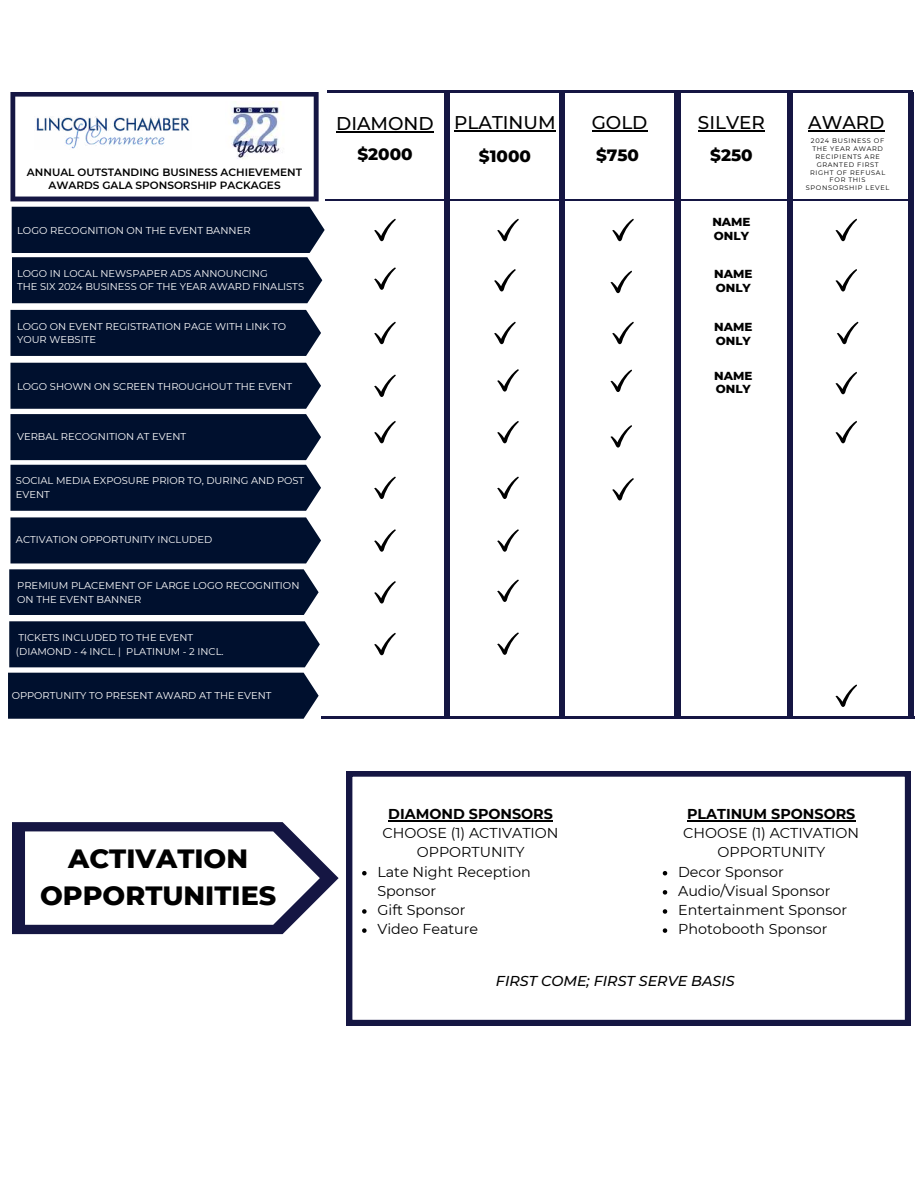
<style>
.page{position:relative;width:918px;height:1188px;background:#fff}
.page>*{position:absolute;margin:0;border:0;box-sizing:border-box;transform-origin:0 0}
.t1{font:800 27px/37.2px "Montserrat";color:#000;text-align:center}
.t2{font:500 18.45px "Montserrat";color:#000}
.t3{font:800 16.8px "Montserrat";color:#000}
.t4{font:14.25px "Montserrat";color:#000}
.t5{font:700 14.25px "Montserrat";color:#000}
.t6{font:italic 500 14.25px "Montserrat";color:#000}
.t7{font:800 11.85px/13.8px "Montserrat";color:#000}
.t8{font:600 10.5px/12.9px "Montserrat";color:#000;text-align:center}
.t9{font:10.05px/13.8px "Montserrat";color:#fff}
.t10{font:9.9px/13.6px "Montserrat";color:#fff}
.t11{font:6.6px/7.8px "Montserrat";letter-spacing:.1em;color:#000;text-align:center}
</style>
<div class="page">
<hr style="left:445px;top:92px;width:4px;height:627px;background:#151643">
<div style="left:559px;top:92px;width:5px;height:627px;background:#151643"></div>
<div style="left:675px;top:92px;width:5px;height:627px;background:#151643"></div>
<div style="left:787px;top:92px;width:5px;height:627px;background:#151643"></div>
<hr style="left:325px;top:199px;width:585px;height:2px;background:#151643">
<svg style="left:374px;top:374px;width:21px;height:23px"></svg>
<div style="left:10px;top:310px;width:311px;height:46px;background:#00102e"></div>
<div style="left:9px;top:569px;width:310px;height:46px;background:#00102e"></div>
<div style="left:9px;top:621px;width:311px;height:46px;background:#00102e"></div>
<div style="left:8px;top:673px;width:311px;height:46px;background:#00102e"></div>
<svg style="left:12px;top:207px;width:313px;height:96px;background:#12213c"></svg>
<svg style="left:374px;top:421px;width:21px;height:22px"></svg>
<svg style="left:374px;top:477px;width:21px;height:22px"></svg>
<svg style="left:374px;top:529px;width:21px;height:23px"></svg>
<svg style="left:374px;top:581px;width:21px;height:23px"></svg>
<svg style="left:494px;top:269px;width:21px;height:22px"></svg>
<svg style="left:497px;top:369px;width:21px;height:23px"></svg>
<svg style="left:497px;top:421px;width:21px;height:22px"></svg>
<svg style="left:497px;top:477px;width:21px;height:22px"></svg>
<svg style="left:610px;top:271px;width:22px;height:22px"></svg>
<svg style="left:612px;top:322px;width:21px;height:22px"></svg>
<svg style="left:610px;top:370px;width:22px;height:22px"></svg>
<svg style="left:610px;top:425px;width:22px;height:23px"></svg>
<svg style="left:835px;top:269px;width:22px;height:22px"></svg>
<svg style="left:837px;top:322px;width:21px;height:22px"></svg>
<svg style="left:835px;top:372px;width:22px;height:22px"></svg>
<svg style="left:835px;top:421px;width:22px;height:22px"></svg>
<svg style="left:835px;top:684px;width:22px;height:23px"></svg>
<div style="left:10px;top:517px;width:311px;height:46px;background:#00102e"></div>
<svg style="left:497px;top:529px;width:21px;height:23px"></svg>
<svg style="left:612px;top:478px;width:21px;height:22px"></svg>
<svg style="left:374px;top:633px;width:21px;height:22px"></svg>
<svg style="left:10px;top:363px;width:311px;height:148px;background:#172541"></svg>
<svg style="left:10px;top:92px;width:309px;height:109px"></svg>
<img style="left:34px;top:116px;width:158px;height:34px">
<svg style="left:497px;top:219px;width:21px;height:22px"></svg>
<svg style="left:374px;top:219px;width:21px;height:22px"></svg>
<svg style="left:612px;top:219px;width:21px;height:22px"></svg>
<svg style="left:835px;top:219px;width:22px;height:22px"></svg>
<svg style="left:374px;top:322px;width:21px;height:22px"></svg>
<svg style="left:374px;top:267px;width:21px;height:23px"></svg>
<svg style="left:494px;top:322px;width:21px;height:22px"></svg>
<svg style="left:12px;top:822px;width:327px;height:112px"></svg>
<svg style="left:347px;top:771px;width:563px;height:254px"></svg>
<hr style="left:808px;top:130px;width:76px;height:2px;background:#000">
<hr style="left:321px;top:717px;width:593px;height:2px;background:#151643">
<div style="left:908px;top:92px;width:5px;height:627px;background:#151643"></div>
<hr style="left:327px;top:91px;width:586px;height:2px;background:#151643">
<svg style="left:497px;top:579px;width:21px;height:23px"></svg>
<img style="left:226px;top:101px;width:58px;height:59px">
<hr style="left:388px;top:820px;width:165px;height:1px;background:#000">
<svg style="left:362px;top:871px;width:5px;height:4px"></svg>
<svg style="left:362px;top:909px;width:5px;height:5px"></svg>
<svg style="left:362px;top:928px;width:5px;height:5px"></svg>
<hr style="left:687px;top:820px;width:168px;height:1px;background:#000">
<svg style="left:663px;top:871px;width:4px;height:4px"></svg>
<svg style="left:663px;top:890px;width:4px;height:5px"></svg>
<svg style="left:663px;top:909px;width:4px;height:5px"></svg>
<svg style="left:663px;top:928px;width:4px;height:5px"></svg>
<hr style="left:336px;top:131px;width:98px;height:1px;background:#000">
<hr style="left:454px;top:130px;width:102px;height:2px;background:#000">
<hr style="left:592px;top:130px;width:56px;height:2px;background:#000">
<hr style="left:698px;top:130px;width:67px;height:2px;background:#000">
<svg style="left:497px;top:632px;width:21px;height:23px"></svg>
<p class="t8" style="left:27px;top:165px;width:277px">ANNUAL OUTSTANDING BUSINESS ACHIEVEMENT<br>AWARDS GALA SPONSORSHIP PACKAGES</p>
<p class="t9" style="left:17px;top:223px;width:235px">LOGO RECOGNITION ON THE EVENT BANNER</p>
<p class="t10" style="left:17px;top:266px;width:289px">LOGO IN LOCAL NEWSPAPER ADS ANNOUNCING<br>THE SIX 2024 BUSINESS OF THE YEAR AWARD FINALISTS</p>
<p class="t10" style="left:17px;top:319px;width:271px">LOGO ON EVENT REGISTRATION PAGE WITH LINK TO<br>YOUR WEBSITE</p>
<p class="t10" style="left:17px;top:379px;width:276px">LOGO SHOWN ON SCREEN THROUGHOUT THE EVENT</p>
<p class="t10" style="left:17px;top:429px;width:171px">VERBAL RECOGNITION AT EVENT</p>
<p class="t10" style="left:16px;top:474px;width:290px">SOCIAL MEDIA EXPOSURE PRIOR TO, DURING AND POST<br>EVENT</p>
<p class="t10" style="left:16px;top:532px;width:198px">ACTIVATION OPPORTUNITY INCLUDED</p>
<p class="t9" style="left:17px;top:578px;width:284px">PREMIUM PLACEMENT OF LARGE LOGO RECOGNITION<br>ON THE EVENT BANNER</p>
<p class="t10" style="left:16px;top:630px;width:209px">TICKETS INCLUDED TO THE EVENT (DIAMOND - 4 INCL. | PLATINUM - 2 INCL.</p>
<p class="t10" style="left:12px;top:689px;width:261px">OPPORTUNITY TO PRESENT AWARD AT THE EVENT</p>
<h2 class="t2" style="left:336px;top:110px;width:221px">DIAMOND PLATINUM</h2>
<h2 class="t2" style="left:592px;top:110px;width:57px">GOLD</h2>
<h2 class="t2" style="left:698px;top:110px;width:68px">SILVER</h2>
<h3 class="t3" style="left:357px;top:142px;width:57px">$2000</h3>
<h3 class="t3" style="left:479px;top:143px;width:54px">$1000</h3>
<h3 class="t3" style="left:596px;top:143px;width:45px">$750</h3>
<h3 class="t3" style="left:710px;top:143px;width:44px">$250</h3>
<p class="t7" style="left:712px;top:215px;width:40px">NAME<br>ONLY</p>
<p class="t7" style="left:714px;top:266px;width:40px">NAME<br>ONLY</p>
<p class="t7" style="left:714px;top:319px;width:40px">NAME<br>ONLY</p>
<p class="t7" style="left:714px;top:368px;width:40px">NAME<br>ONLY</p>
<h2 class="t2" style="left:808px;top:110px;width:78px">AWARD</h2>
<p class="t11" style="left:806px;top:137px;width:85px">2024 BUSINESS OF<br>THE YEAR AWARD<br>RECIPIENTS ARE<br>GRANTED FIRST<br>RIGHT OF REFUSAL<br>FOR THIS<br>SPONSORSHIP LEVEL</p>
<h1 class="t1" style="left:40px;top:838px;width:238px">ACTIVATION<br>OPPORTUNITIES</h1>
<h3 class="t5" style="left:388px;top:804px;width:166px">DIAMOND SPONSORS</h3>
<h3 class="t4" style="left:383px;top:824px;width:177px">CHOOSE (1) ACTIVATION</h3>
<h3 class="t4" style="left:417px;top:843px;width:109px">OPPORTUNITY</h3>
<h3 class="t4" style="left:377px;top:862px;width:155px">Late Night Reception</h3>
<h3 class="t4" style="left:377px;top:881px;width:60px">Sponsor</h3>
<h3 class="t4" style="left:377px;top:900px;width:90px">Gift Sponsor</h3>
<h3 class="t4" style="left:377px;top:919px;width:102px">Video Feature</h3>
<h3 class="t5" style="left:687px;top:804px;width:170px">PLATINUM SPONSORS</h3>
<h3 class="t4" style="left:683px;top:824px;width:177px">CHOOSE (1) ACTIVATION</h3>
<h3 class="t4" style="left:717px;top:843px;width:109px">OPPORTUNITY</h3>
<h3 class="t4" style="left:678px;top:862px;width:107px">Decor Sponsor</h3>
<h3 class="t4" style="left:678px;top:881px;width:154px">Audio/Visual Sponsor</h3>
<h3 class="t4" style="left:678px;top:900px;width:171px">Entertainment Sponsor</h3>
<h3 class="t4" style="left:678px;top:919px;width:151px">Photobooth Sponsor</h3>
<h3 class="t6" style="left:496px;top:971px;width:240px">FIRST COME; FIRST SERVE BASIS</h3>
</div>
